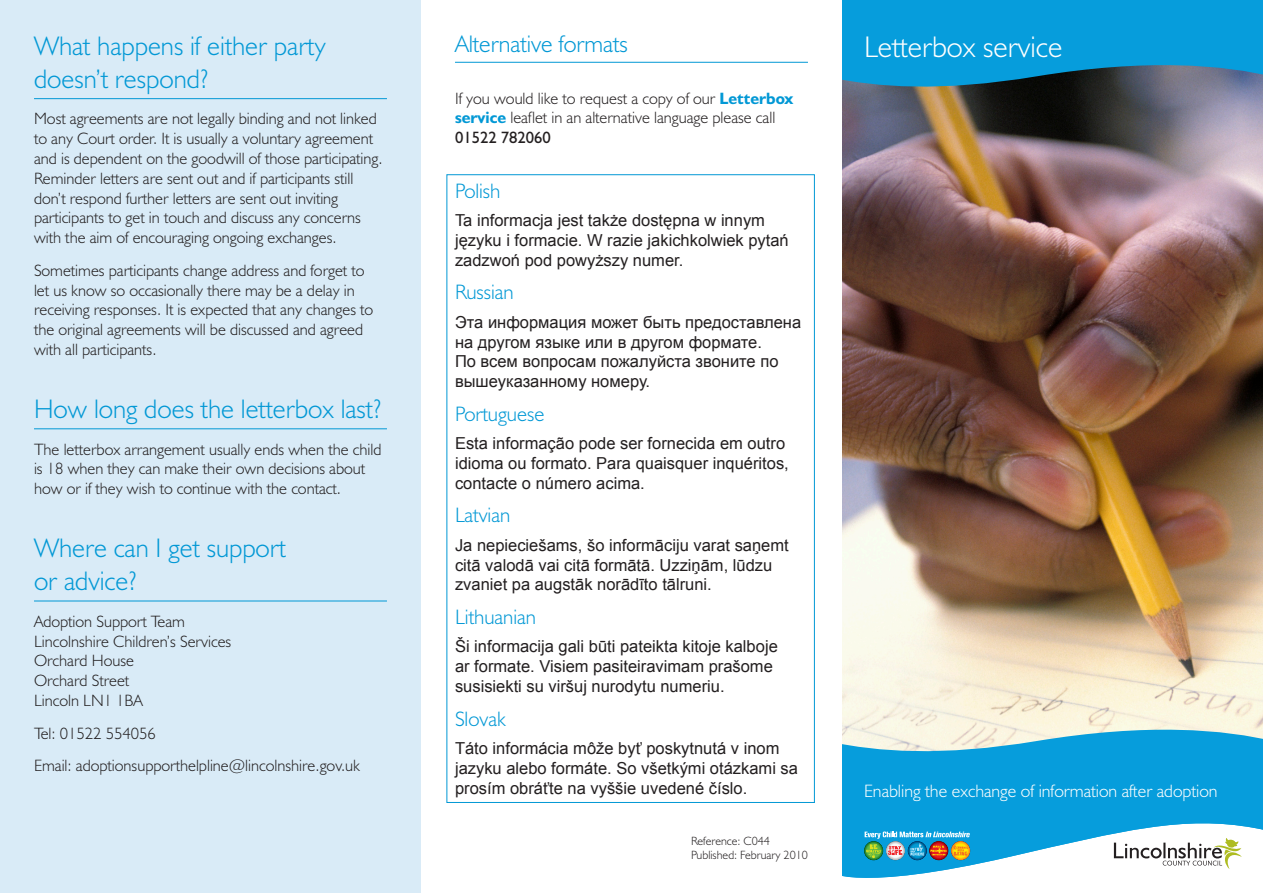
<style>
.page{position:relative;width:1263px;height:893px;background:#fff}
.page>*{position:absolute;margin:0;border:0;box-sizing:border-box;transform-origin:0 0}
.Body_text{font:300 30px "Humanist 521 BT";color:#fff}
.t1{font:300 27px/33px "Humanist 521 BT";color:#0298d5}
.t2{font:300 24.15px "Humanist 521 BT";color:#0298d5}
.t3{font:300 21px "Humanist 521 BT";color:#0298d5}
.t4{font:300 18px "Humanist 521 BT";color:#fff}
.Body_text-2{font:300 16.5px/19.8px "Humanist 521 BT";color:#231f20}
.t5{font:16.5px/19.8px "Arial";color:#231f20}
.Body_text-3{font:300 12px "Humanist 521 BT";color:#231f20}
.s1{font-weight:700;color:#0298d5}
.s2{font-weight:400}
</style>
<div class="page">
<img style="left:842px;top:88px;width:421px;height:635px">
<div style="left:0;top:0;width:421px;height:893px;background:#d9ebf7"></div>
<hr style="left:34px;top:98px;width:353px;height:1px;background:#0298d5">
<hr style="left:34px;top:428px;width:353px;height:1px;background:#0298d5">
<hr style="left:34px;top:601px;width:353px;height:1px;background:#0298d5">
<hr style="left:455px;top:62px;width:353px;height:1px;background:#0298d5">
<svg style="left:842px;top:0;width:421px;height:88px;background:#0f91c9"></svg>
<svg style="left:842px;top:723px;width:421px;height:71px;background:#40b1dc"></svg>
<svg style="left:842px;top:794px;width:421px;height:84px"></svg>
<p class="t1" style="left:34px;top:28px;width:293px">What happens if either party doesn’t respond?</p>
<p class="Body_text-2" style="left:34px;top:109px;width:350px">Most agreements are not legally binding and not linked to any Court order. It is usually a voluntary agreement and is dependent on the goodwill of those participating.<br>Reminder letters are sent out and if participants still don’t respond further letters are sent out inviting participants to get in touch and discuss any concerns with the aim of encouraging ongoing exchanges.</p>
<p class="Body_text-2" style="left:34px;top:260px;width:341px">Sometimes participants change address and forget to let us know so occasionally there may be a delay in receiving responses. It is expected that any changes to the original agreements will be discussed and agreed with all participants.</p>
<p class="t1" style="left:34px;top:392px;width:349px">How long does the letterbox last?</p>
<p class="Body_text-2" style="left:34px;top:439px;width:349px">The letterbox arrangement usually ends when the child is 18 when they can make their own decisions about how or if they wish to continue with the contact.</p>
<p class="t1" style="left:34px;top:531px;width:253px">Where can I get support or advice?</p>
<p class="Body_text-2" style="left:34px;top:611px;width:153px">Adoption Support Team</p>
<p class="Body_text-2" style="left:34px;top:631px;width:199px">Lincolnshire Children’s Services</p>
<p class="Body_text-2" style="left:34px;top:651px;width:102px">Orchard House</p>
<p class="Body_text-2" style="left:34px;top:670px;width:97px">Orchard Street</p>
<p class="Body_text-2" style="left:34px;top:690px;width:110px">Lincoln LN1 1BA</p>
<p class="Body_text-2" style="left:34px;top:723px;width:123px">Tel: 01522 554056</p>
<p class="Body_text-2" style="left:34px;top:755px;width:327px">Email: adoptionsupporthelpline@lincolnshire.gov.uk</p>
<p class="t2" style="left:455px;top:29px;width:174px">Alternative formats</p>
<p class="Body_text-2" style="left:455px;top:88px;width:340px">If you would like to request a copy of our <span class="s1">Letterbox service</span> leaflet in an alternative language please call<br><span class="s2">01522 782060</span></p>
<p class="t3" style="left:455px;top:178px;width:47px">Polish</p>
<p class="t5" style="left:455px;top:211px;width:335px">Ta informacja jest także dostępna w innym języku i formacie. W razie jakichkolwiek pytań zadzwoń pod powyższy numer.</p>
<p class="t3" style="left:455px;top:279px;width:60px">Russian</p>
<p class="t5" style="left:455px;top:312px;width:348px">Эта информация может быть предоставлена на другом языке или в другом формате.<br>По всем вопросам пожалуйста звоните по вышеуказанному номеру.</p>
<p class="t3" style="left:455px;top:401px;width:91px">Portuguese</p>
<p class="t5" style="left:455px;top:434px;width:335px">Esta informação pode ser fornecida em outro idioma ou formato. Para quaisquer inquéritos, contacte o número acima.</p>
<p class="t3" style="left:455px;top:502px;width:57px">Latvian</p>
<p class="t5" style="left:455px;top:535px;width:335px">Ja nepieciešams, šo informāciju varat saņemt citā valodā vai citā formātā. Uzziņām, lūdzu zvaniet pa augstāk norādīto tālruni.</p>
<p class="t3" style="left:455px;top:604px;width:82px">Lithuanian</p>
<p class="t5" style="left:455px;top:637px;width:324px">Ši informacija gali būti pateikta kitoje kalboje ar formate. Visiem pasiteiravimam prašome susisiekti su viršuj nurodytu numeriu.</p>
<p class="t3" style="left:455px;top:706px;width:52px">Slovak</p>
<p class="t5" style="left:455px;top:738px;width:344px">Táto informácia môže byť poskytnutá v inom jazyku alebo formáte. So všetkými otázkami sa prosím obráťte na vyššie uvedené číslo.</p>
<p class="Body_text-3" style="left:691px;top:833px;width:80px">Reference: C044</p>
<p class="Body_text-3" style="left:691px;top:847px;width:118px">Published: February 2010</p>
<p class="Body_text" style="left:864px;top:28px;width:200px">Letterbox service</p>
<p class="t4" style="left:864px;top:779px;width:355px">Enabling the exchange of information after adoption</p>
</div>
